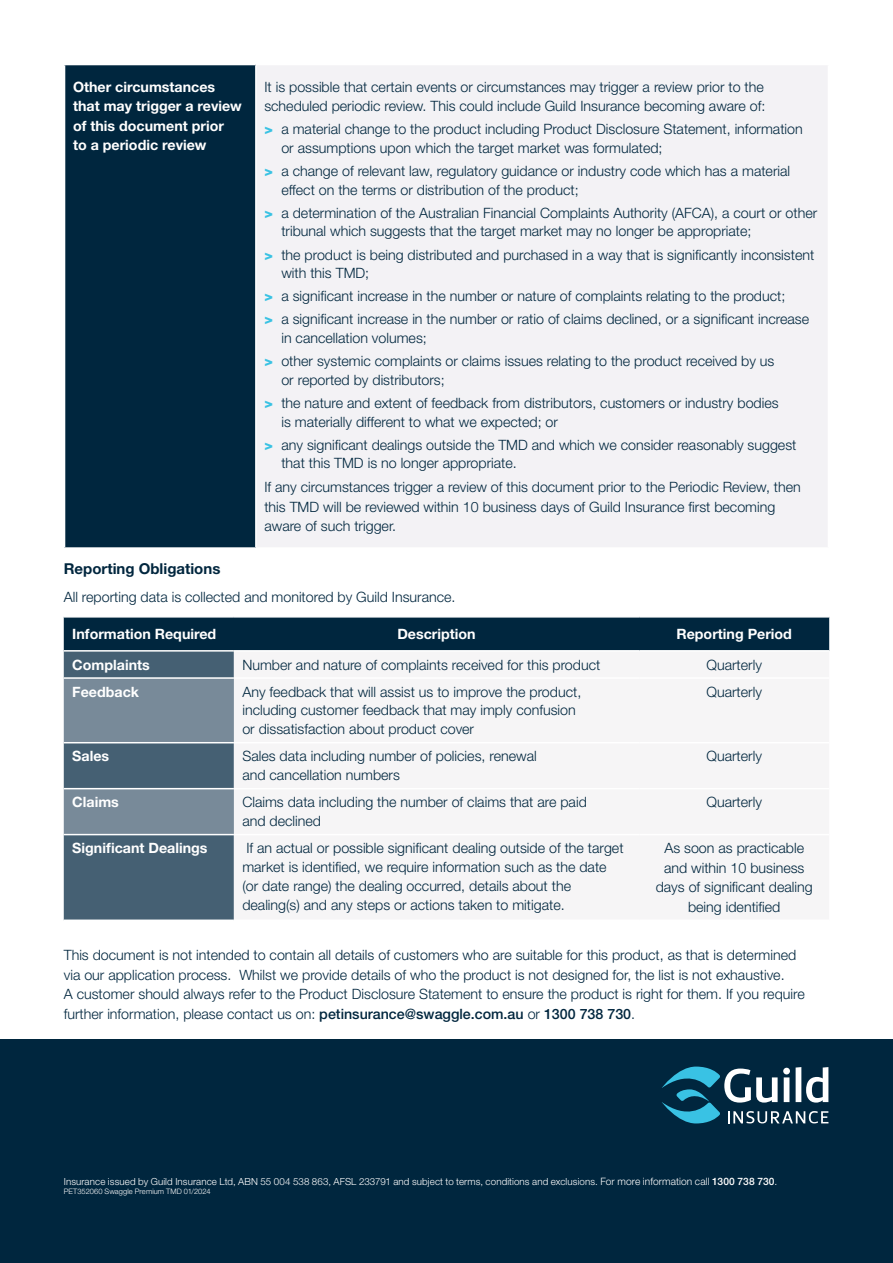
<style>
.page{position:relative;width:893px;height:1263px;background:#fff}
.page>*{position:absolute;margin:0;border:0;box-sizing:border-box;transform-origin:0 0}
.Sub_Heading_1{font:700 15px "Helvetica Neue LT Std";color:#00263e}
.Body_Copy{font:300 14.25px/19.5px "Helvetica Neue LT Std";color:#00263e}
.Bullets{font:300 14.25px/18.8px "Helvetica Neue LT Std";color:#00263e}
.Body_Copy-2{font:700 14.25px/19.5px "Helvetica Neue LT Std";color:#fff}
.t1{font:300 9.75px "Helvetica Neue LT Std";letter-spacing:.01em;color:#fff}
.t2{font:300 7.5px "Helvetica Neue LT Std";letter-spacing:.01em;color:#fff}
.s1{font-weight:800;color:#3ac2e3}
.s2{font-weight:500}
.s3{font-size:10.2px}
.s4{font-weight:500;font-size:10.2px}
</style>
<div class="page">
<div style="left:0;top:1040px;width:893px;height:223px;background:#00263e"></div>
<div style="left:65px;top:65px;width:191px;height:483px;background:#00263e"></div>
<div style="left:256px;top:65px;width:572px;height:483px;background:#f3f2f5"></div>
<hr style="left:255px;top:65px;width:2px;height:482px;background:#fff">
<hr style="left:64px;top:547px;width:192px;height:2px;background:#fff">
<hr style="left:256px;top:547px;width:573px;height:2px;background:#fff">
<div style="left:64px;top:618px;width:765px;height:32px;background:#00263e"></div>
<div style="left:64px;top:652px;width:170px;height:267px;background:#456073"></div>
<svg style="left:64px;top:679px;width:170px;height:155px;background:#6a7e8e"></svg>
<hr style="left:64px;top:677px;width:170px;height:2px;background:#fff">
<hr style="left:64px;top:742px;width:170px;height:1px;background:#fff">
<hr style="left:64px;top:788px;width:170px;height:1px;background:#fff">
<hr style="left:64px;top:834px;width:170px;height:1px;background:#fff">
<svg style="left:662px;top:1066px;width:166px;height:57px"></svg>
<p class="Body_Copy-2" style="left:73px;top:77px;width:170px">Other circumstances that may trigger a review of this document prior<br>to a periodic review</p>
<p class="Body_Copy" style="left:264px;top:77px;width:503px">It is possible that certain events or circumstances may trigger a review prior to the scheduled periodic review. This could include Guild Insurance becoming aware of:</p>
<p class="Body_Copy" style="left:281px;top:119px;width:523px;line-height:18.8px;text-indent:-17px"><span class="s1">&gt;</span> a material change to the product including Product Disclosure Statement, information or assumptions upon which the target market was formulated;</p>
<p class="Body_Copy" style="left:281px;top:161px;width:510px;line-height:18.8px;text-indent:-17px"><span class="s1">&gt;</span> a change of relevant law, regulatory guidance or industry code which has a material effect on the terms or distribution of the product;</p>
<p class="Body_Copy" style="left:281px;top:203px;width:537px;line-height:18.8px;text-indent:-17px"><span class="s1">&gt;</span> a determination of the Australian Financial Complaints Authority (AFCA), a court or other tribunal which suggests that the target market may no longer be appropriate;</p>
<p class="Body_Copy" style="left:281px;top:245px;width:534px;line-height:18.8px;text-indent:-17px"><span class="s1">&gt;</span> the product is being distributed and purchased in a way that is significantly inconsistent with this TMD;</p>
<p class="Body_Copy" style="left:264px;top:286px;width:522px"><span class="s1">&gt;</span> a significant increase in the number or nature of complaints relating to the product;</p>
<p class="Body_Copy" style="left:281px;top:309px;width:529px;line-height:18.8px;text-indent:-17px"><span class="s1">&gt;</span> a significant increase in the number or ratio of claims declined, or a significant increase in cancellation volumes;</p>
<p class="Body_Copy" style="left:281px;top:351px;width:495px;line-height:18.8px;text-indent:-17px"><span class="s1">&gt;</span> other systemic complaints or claims issues relating to the product received by us or reported by distributors;</p>
<p class="Body_Copy" style="left:281px;top:393px;width:499px;line-height:18.8px;text-indent:-17px"><span class="s1">&gt;</span> the nature and extent of feedback from distributors, customers or industry bodies is materially different to what we expected; or</p>
<p class="Body_Copy" style="left:281px;top:435px;width:516px;line-height:18.8px;text-indent:-17px"><span class="s1">&gt;</span> any significant dealings outside the TMD and which we consider reasonably suggest that this TMD is no longer appropriate.</p>
<p class="Body_Copy" style="left:264px;top:477px;width:538px">If any circumstances trigger a review of this document prior to the Periodic Review, then this TMD will be reviewed within 10 business days of Guild Insurance first becoming aware of such trigger.</p>
<p class="Sub_Heading_1" style="left:64px;top:559px;width:158px">Reporting Obligations</p>
<p class="Body_Copy" style="left:64px;top:586px;width:393px">All reporting data is collected and monitored by Guild Insurance.</p>
<p class="Body_Copy-2" style="left:72px;top:624px;width:146px">Information Required</p>
<p class="Body_Copy-2" style="left:397px;top:624px;width:80px">Description</p>
<p class="Body_Copy-2" style="left:676px;top:624px;width:117px">Reporting Period</p>
<p class="Body_Copy-2" style="left:72px;top:654px;width:79px">Complaints</p>
<p class="Bullets" style="left:242px;top:655px;width:359px">Number and nature of complaints received for this product</p>
<p class="Body_Copy" style="left:706px;top:654px;width:57px">Quarterly</p>
<p class="Body_Copy-2" style="left:72px;top:681px;width:68px">Feedback</p>
<p class="Bullets" style="left:242px;top:682px;width:340px">Any feedback that will assist us to improve the product, including customer feedback that may imply confusion or dissatisfaction about product cover</p>
<p class="Body_Copy" style="left:706px;top:682px;width:57px">Quarterly</p>
<p class="Body_Copy-2" style="left:72px;top:746px;width:38px">Sales</p>
<p class="Bullets" style="left:242px;top:747px;width:296px">Sales data including number of policies, renewal and cancellation numbers</p>
<p class="Body_Copy" style="left:706px;top:746px;width:57px">Quarterly</p>
<p class="Body_Copy-2" style="left:72px;top:792px;width:48px">Claims</p>
<p class="Bullets" style="left:242px;top:793px;width:346px">Claims data including the number of claims that are paid and declined</p>
<p class="Body_Copy" style="left:706px;top:792px;width:57px">Quarterly</p>
<p class="Body_Copy-2" style="left:72px;top:838px;width:137px">Significant Dealings</p>
<p class="Bullets" style="left:242px;top:838px;width:383px">If an actual or possible significant dealing outside of the target market is identified, we require information such as the date (or date range) the dealing occurred, details about the dealing(s) and any steps or actions taken to mitigate.</p>
<p class="Body_Copy" style="left:656px;top:838px;width:159px;text-align:center">As soon as practicable and within 10 business days of significant dealing being identified</p>
<p class="Body_Copy" style="left:64px;top:945px;width:742px">This document is not intended to contain all details of customers who are suitable for this product, as that is determined via our application process. Whilst we provide details of who the product is not designed for, the list is not exhaustive.<br>A customer should always refer to the Product Disclosure Statement to ensure the product is right for them. If you require further information, please contact us on: <span class="s2">petinsurance@swaggle.com.au</span> or <span class="s2">1300 738 730</span>.</p>
<p class="t1" style="left:64px;top:1176px;width:715px">Insurance issued by Guild Insurance Ltd, ABN 55 004 538 863, AFSL 233791 and subject to terms, conditions and exclusions. <span class="s3">For more information call</span> <span class="s4">1300 738 730</span><span class="s3">.</span></p>
<p class="t2" style="left:64px;top:1187px;width:148px">PET352060 Swaggle Premium TMD 01/2024</p>
</div>
